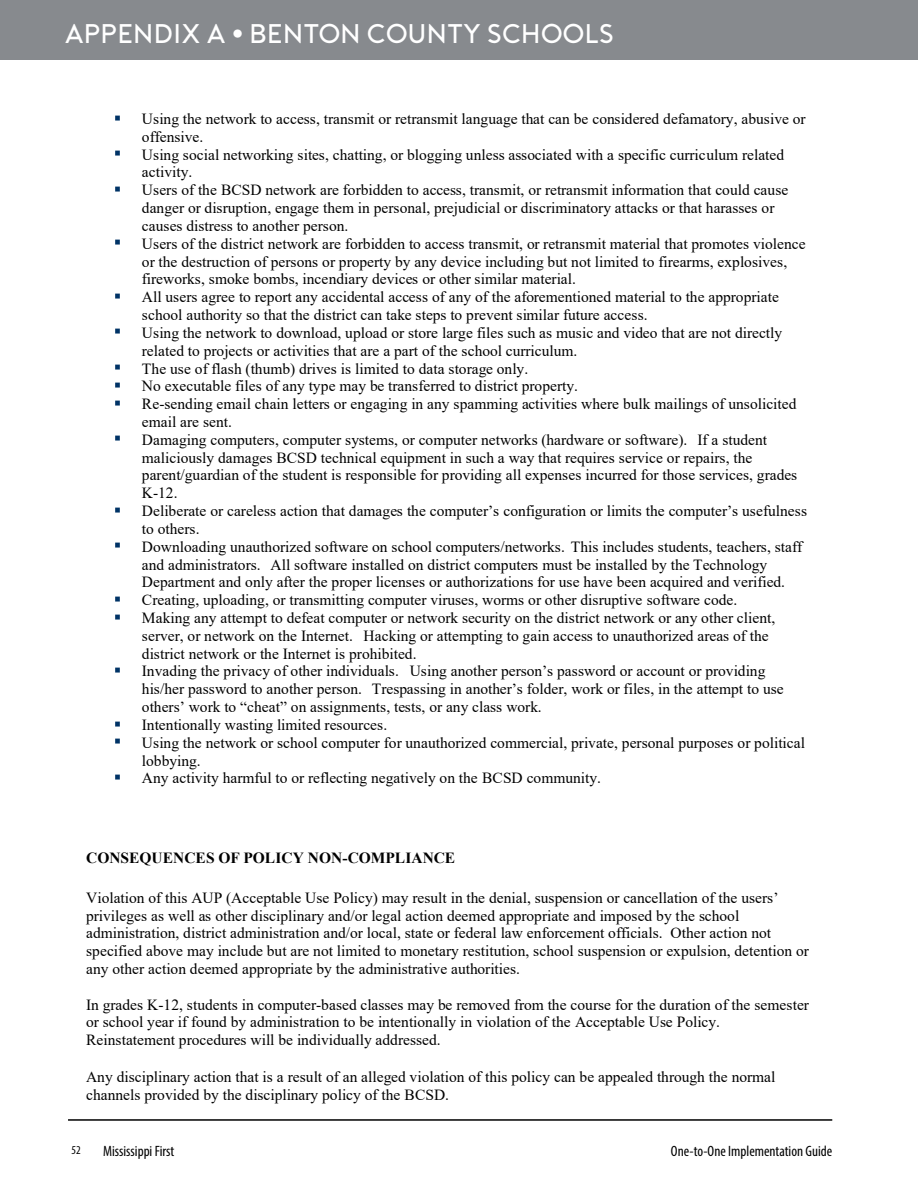
<style>
.page{position:relative;width:918px;height:1188px;background:#fff}
.page>*{position:absolute;margin:0;border:0;box-sizing:border-box;transform-origin:0 0}
.t1{font:300 27px "Porter";color:#fff}
.t2{font:15.45px/17.9px "Times New Roman";color:#000}
.t3{font:700 15.45px "Times New Roman";color:#000}
.t4{font:condensed 15px "Myriad Pro";color:#000}
.t5{font:condensed 12px "Myriad Pro";color:#000}
</style>
<div class="page">
<div style="left:0;top:0;width:918px;height:60px;background:#878a8e"></div>
<hr style="left:68px;top:1119px;width:764px;height:2px;background:#000">
<img style="left:115px;top:115px;width:5px;height:6px">
<img style="left:115px;top:150px;width:5px;height:6px">
<img style="left:115px;top:186px;width:5px;height:6px">
<img style="left:115px;top:239px;width:5px;height:6px">
<img style="left:115px;top:293px;width:5px;height:6px">
<img style="left:115px;top:328px;width:5px;height:6px">
<img style="left:115px;top:364px;width:5px;height:42px">
<img style="left:115px;top:435px;width:5px;height:6px">
<img style="left:115px;top:507px;width:5px;height:6px">
<img style="left:115px;top:542px;width:5px;height:6px">
<img style="left:115px;top:596px;width:5px;height:24px">
<img style="left:115px;top:667px;width:5px;height:6px">
<img style="left:115px;top:721px;width:5px;height:23px">
<img style="left:115px;top:774px;width:5px;height:6px">
<h1 class="t1" style="left:65px;top:18px;width:551px">APPENDIX A • BENTON COUNTY SCHOOLS</h1>
<p class="t2" style="left:142px;top:109px;width:667px">Using the network to access, transmit or retransmit language that can be considered defamatory, abusive or offensive.<br>Using social networking sites, chatting, or blogging unless associated with a specific curriculum related activity.<br>Users of the BCSD network are forbidden to access, transmit, or retransmit information that could cause danger or disruption, engage them in personal, prejudicial or discriminatory attacks or that harasses or causes distress to another person.<br>Users of the district network are forbidden to access transmit, or retransmit material that promotes violence or the destruction of persons or property by any device including but not limited to firearms, explosives, fireworks, smoke bombs, incendiary devices or other similar material.<br>All users agree to report any accidental access of any of the aforementioned material to the appropriate school authority so that the district can take steps to prevent similar future access.<br>Using the network to download, upload or store large files such as music and video that are not directly related to projects or activities that are a part of the school curriculum.<br>The use of flash (thumb) drives is limited to data storage only.<br>No executable files of any type may be transferred to district property.<br>Re-sending email chain letters or engaging in any spamming activities where bulk mailings of unsolicited email are sent.<br>Damaging computers, computer systems, or computer networks (hardware or software). If a student maliciously damages BCSD technical equipment in such a way that requires service or repairs, the parent/guardian of the student is responsible for providing all expenses incurred for those services, grades K-12.<br>Deliberate or careless action that damages the computer’s configuration or limits the computer’s usefulness to others.<br>Downloading unauthorized software on school computers/networks. This includes students, teachers, staff and administrators. All software installed on district computers must be installed by the Technology Department and only after the proper licenses or authorizations for use have been acquired and verified.<br>Creating, uploading, or transmitting computer viruses, worms or other disruptive software code.<br>Making any attempt to defeat computer or network security on the district network or any other client, server, or network on the Internet. Hacking or attempting to gain access to unauthorized areas of the district network or the Internet is prohibited.<br>Invading the privacy of other individuals. Using another person’s password or account or providing his/her password to another person. Trespassing in another’s folder, work or files, in the attempt to use others’ work to “cheat” on assignments, tests, or any class work.<br>Intentionally wasting limited resources.<br>Using the network or school computer for unauthorized commercial, private, personal purposes or political lobbying.<br>Any activity harmful to or reflecting negatively on the BCSD community.</p>
<p class="t3" style="left:86px;top:847px;width:370px">CONSEQUENCES OF POLICY NON-COMPLIANCE</p>
<p class="t2" style="left:86px;top:888px;width:724px">Violation of this AUP (Acceptable Use Policy) may result in the denial, suspension or cancellation of the users’ privileges as well as other disciplinary and/or legal action deemed appropriate and imposed by the school administration, district administration and/or local, state or federal law enforcement officials. Other action not specified above may include but are not limited to monetary restitution, school suspension or expulsion, detention or any other action deemed appropriate by the administrative authorities.</p>
<p class="t2" style="left:86px;top:995px;width:724px">In grades K-12, students in computer-based classes may be removed from the course for the duration of the semester or school year if found by administration to be intentionally in violation of the Acceptable Use Policy.<br>Reinstatement procedures will be individually addressed.</p>
<p class="t2" style="left:86px;top:1068px;width:691px">Any disciplinary action that is a result of an alleged violation of this policy can be appealed through the normal channels provided by the disciplinary policy of the BCSD.</p>
<p class="t5" style="left:72px;top:1143px;width:11px">52</p>
<p class="t4" style="left:103px;top:1142px;width:73px">Mississippi First</p>
<p class="t4" style="left:671px;top:1142px;width:163px">One-to-One Implementation Guide</p>
</div>
